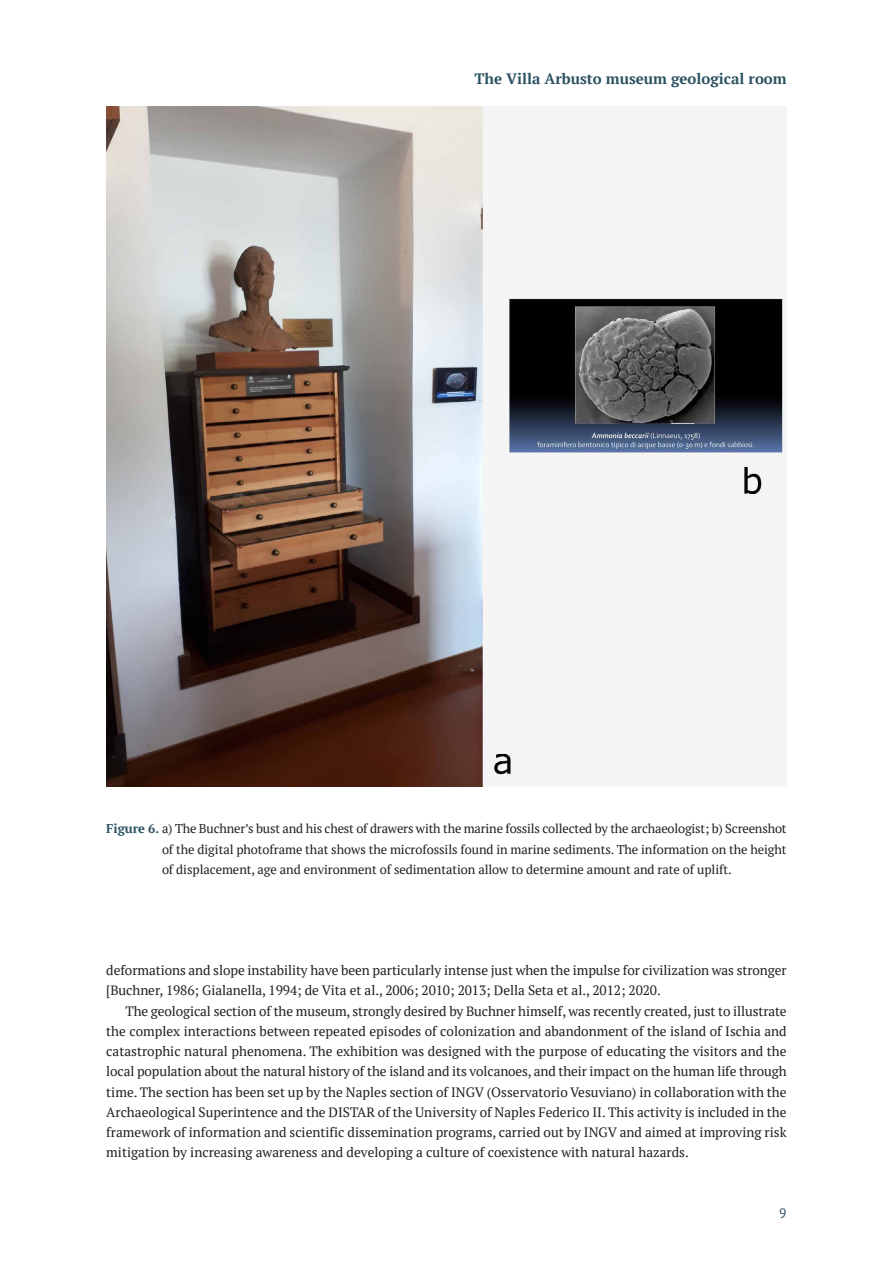
<style>
.page{position:relative;width:893px;height:1263px;background:#fff}
.page>*{position:absolute;margin:0;border:0;box-sizing:border-box;transform-origin:0 0}
.t1{font:700 15px "PT Serif";color:#2b5261}
.t2{font:13.5px/20.2px "PT Serif";letter-spacing:-.005em;color:#231f20}
.t3{font:13.5px "PT Sans";color:#2b5261}
.t4{font:12.75px/20.2px "PT Serif";letter-spacing:-.005em;color:#231f20;text-align:justify}
.s1{font-weight:700;color:#2b5261}
</style>
<div class="page">
<img style="left:106px;top:106px;width:680px;height:681px">
<p class="t1" style="left:474px;top:69px;width:314px">The Villa Arbusto museum geological room</p>
<p class="t4" style="left:162px;top:818px;width:626px;text-indent:-56px"><span class="s1">Figure 6.</span> a) The Buchner’s bust and his chest of drawers with the marine fossils collected by the archaeologist; b) Screenshot of the digital photoframe that shows the microfossils found in marine sediments. The information on the height of displacement, age and environment of sedimentation allow to determine amount and rate of uplift.</p>
<p class="t2" style="left:106px;top:960px;width:682px">deformations and slope instability have been particularly intense just when the impulse for civilization was stronger [Buchner, 1986; Gialanella, 1994; de Vita et al., 2006; 2010; 2013; Della Seta et al., 2012; 2020.</p>
<p class="t2" style="left:106px;top:1000px;width:682px;text-align:justify;text-indent:19px">The geological section of the museum, strongly desired by Buchner himself, was recently created, just to illustrate the complex interactions between repeated episodes of colonization and abandonment of the island of Ischia and catastrophic natural phenomena. The exhibition was designed with the purpose of educating the visitors and the local population about the natural history of the island and its volcanoes, and their impact on the human life through time. The section has been set up by the Naples section of INGV (Osservatorio Vesuviano) in collaboration with the Archaeological Superintence and the DISTAR of the University of Naples Federico II. This activity is included in the framework of information and scientific dissemination programs, carried out by INGV and aimed at improving risk mitigation by increasing awareness and developing a culture of coexistence with natural hazards.</p>
<p class="t3" style="left:779px;top:1206px;width:9px">9</p>
</div>
